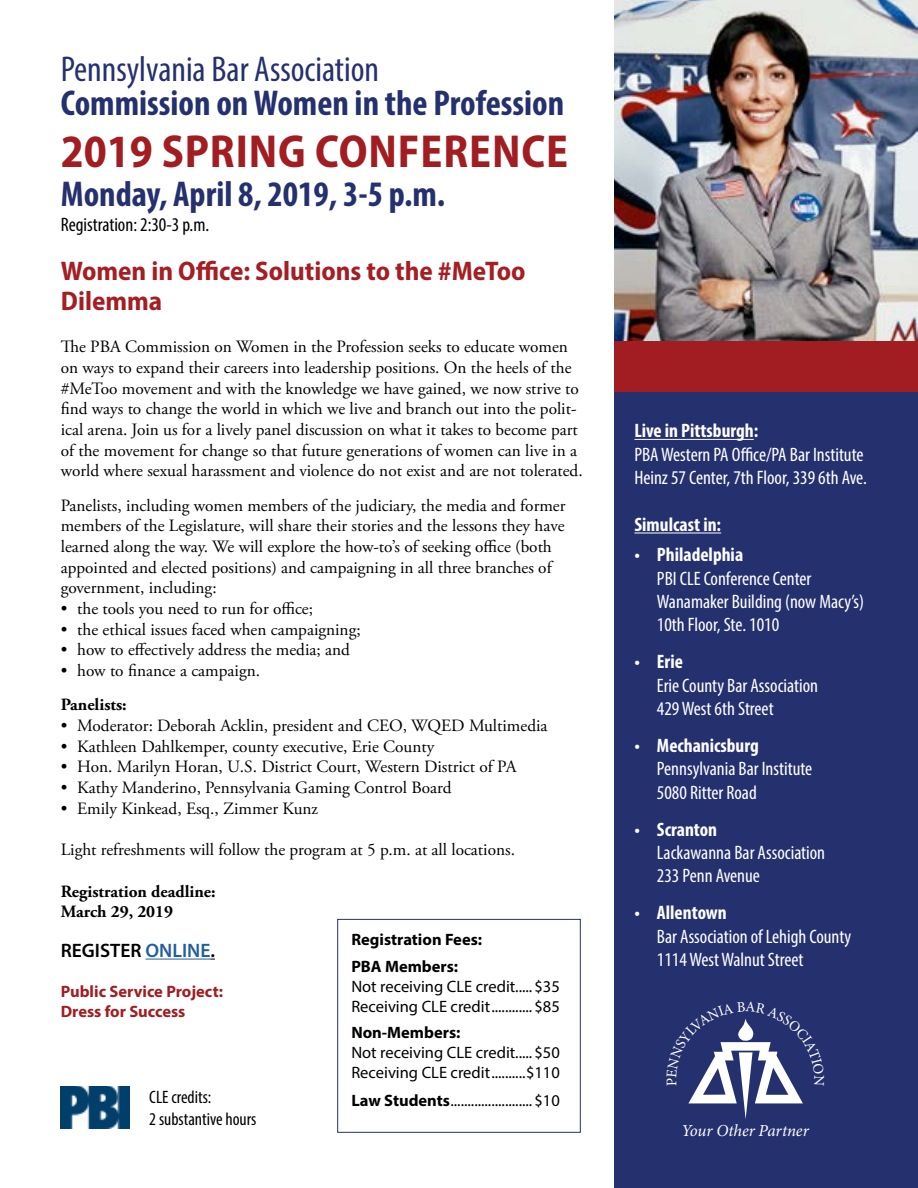
<style>
.page{position:relative;width:918px;height:1188px;background:#fff}
.page>*{position:absolute;margin:0;border:0;box-sizing:border-box;transform-origin:0 0}
.t1{font:700 semi-condensed 46.5px "Myriad Pro";letter-spacing:.02em;color:#a11d21;scale:.96 1}
.t2{font:700 condensed 36px "Myriad Pro";color:#25316f}
.t3{font:condensed 36px "Myriad Pro";color:#25316f}
.t4{font:700 semi-condensed 27px/30px "Myriad Pro";color:#a51e23}
.t5{font:condensed 19.5px/23.4px "Myriad Pro";color:#fff}
.t6{font:700 condensed 19.5px "Myriad Pro";color:#fff}
.t7{font:condensed 19.5px "Myriad Pro";color:#000}
.t8{font:600 19.5px "Myriad Pro";color:#000}
.t9{font:condensed 18px/21.6px "Myriad Pro";color:#000}
.t10{font:17.25px/20.7px "Adobe Garamond Pro";color:#000}
.t11{font:700 17.25px/20.7px "Adobe Garamond Pro";color:#000}
.t12{font:italic 16.8px "Minion Pro";letter-spacing:-.005em;color:#fff}
.t13{font:16.5px/19.8px "Myriad Pro";color:#000}
.t14{font:700 16.5px/26.5px "Myriad Pro";color:#000}
.t15{font:700 16.5px/19.8px "Myriad Pro";color:#a11d21}
.s1{color:#215e9e}
.s2{font-weight:700}
</style>
<div class="page">
<div style="left:614px;top:372px;width:303px;height:816px;background:#25316f"></div>
<hr style="left:146px;top:959px;width:64px;height:1px;background:#215e9e">
<img style="left:614px;top:0;width:303px;height:341px">
<hr style="left:634px;top:439px;width:120px;height:1px;background:#fff">
<hr style="left:634px;top:533px;width:87px;height:1px;background:#fff">
<div style="left:614px;top:341px;width:304px;height:51px;background:#a11d21"></div>
<img style="left:61px;top:1086px;width:68px;height:42px">
<svg style="left:688px;top:1019px;width:115px;height:100px"></svg>
<h2 class="t3" style="left:61px;top:47px;width:320px">Pennsylvania Bar Association</h2>
<h2 class="t2" style="left:61px;top:81px;width:505px">Commission on Women in the Profession</h2>
<h1 class="t1" style="left:61px;top:121px;width:530px">2019 SPRING CONFERENCE</h1>
<h2 class="t2" style="left:61px;top:171px;width:386px">Monday, April 8, 2019, 3-5 p.m.</h2>
<p class="t7" style="left:61px;top:213px;width:150px">Registration: 2:30-3 p.m.</p>
<h3 class="t4" style="left:61px;top:256px;width:466px">Women in Office: Solutions to the #MeToo<br>Dilemma</h3>
<p class="t10" style="left:61px;top:337px;width:523px">The PBA Commission on Women in the Profession seeks to educate women on ways to expand their careers into leadership positions. On the heels of the #MeToo movement and with the knowledge we have gained, we now strive to find ways to change the world in which we live and branch out into the polit&shy;ical arena. Join us for a lively panel discussion on what it takes to become part of the movement for change so that future generations of women can live in a world where sexual harassment and violence do not exist and are not tolerated.</p>
<p class="t10" style="left:61px;top:495px;width:506px">Panelists, including women members of the judiciary, the media and former members of the Legislature, will share their stories and the lessons they have learned along the way. We will explore the how-to’s of seeking office (both appointed and elected positions) and campaigning in all three branches of government, including:</p>
<p class="t10" style="left:61px;top:599px;width:254px">• the tools you need to run for office;</p>
<p class="t10" style="left:61px;top:620px;width:301px">• the ethical issues faced when campaigning;</p>
<p class="t10" style="left:61px;top:640px;width:291px">• how to effectively address the media; and</p>
<p class="t10" style="left:61px;top:661px;width:201px">• how to finance a campaign.</p>
<p class="t11" style="left:61px;top:695px;width:68px">Panelists:</p>
<p class="t10" style="left:61px;top:716px;width:488px">• Moderator: Deborah Acklin, president and CEO, WQED Multimedia</p>
<p class="t10" style="left:61px;top:737px;width:375px">• Kathleen Dahlkemper, county executive, Erie County</p>
<p class="t10" style="left:61px;top:757px;width:457px">• Hon. Marilyn Horan, U.S. District Court, Western District of PA</p>
<p class="t10" style="left:61px;top:778px;width:392px">• Kathy Manderino, Pennsylvania Gaming Control Board</p>
<p class="t10" style="left:61px;top:799px;width:259px">• Emily Kinkead, Esq., Zimmer Kunz</p>
<p class="t10" style="left:61px;top:840px;width:456px">Light refreshments will follow the program at 5 p.m. at all locations.</p>
<p class="t11" style="left:61px;top:881px;width:156px">Registration deadline:<br>March 29, 2019</p>
<p class="t8" style="left:61px;top:938px;width:156px">REGISTER <span class="s1">ONLINE</span>.</p>
<p class="t15" style="left:61px;top:981px;width:164px">Public Service Project:<br>Dress for Success</p>
<p class="t14" style="left:351px;top:926px;width:132px">Registration Fees:<br>PBA Members:</p>
<p class="t13" style="left:351px;top:976px;width:210px">Not receiving CLE credit.....$35<br>Receiving CLE credit............$85</p>
<p class="t14" style="left:351px;top:1019px;width:111px">Non-Members:</p>
<p class="t13" style="left:351px;top:1042px;width:210px">Not receiving CLE credit.....$50<br>Receiving CLE credit..........$110</p>
<p class="t13" style="left:351px;top:1090px;width:210px"><span class="s2">Law Students</span>........................$10</p>
<p class="t9" style="left:149px;top:1086px;width:109px">CLE credits:<br>2 substantive hours</p>
<p class="t6" style="left:634px;top:419px;width:125px">Live in Pittsburgh:</p>
<p class="t5" style="left:634px;top:442px;width:234px">PBA Western PA Office/PA Bar Institute<br>Heinz 57 Center, 7th Floor, 339 6th Ave.</p>
<p class="t6" style="left:634px;top:512px;width:88px">Simulcast in:</p>
<p class="t6" style="left:634px;top:543px;width:110px">• Philadelphia</p>
<p class="t5" style="left:657px;top:566px;width:209px">PBI CLE Conference Center<br>Wanamaker Building (now Macy’s)<br>10th Floor, Ste. 1010</p>
<p class="t6" style="left:634px;top:650px;width:50px">• Erie</p>
<p class="t5" style="left:657px;top:673px;width:163px">Erie County Bar Association<br>429 West 6th Street</p>
<p class="t6" style="left:634px;top:733px;width:126px">• Mechanicsburg</p>
<p class="t5" style="left:657px;top:757px;width:157px">Pennsylvania Bar Institute<br>5080 Ritter Road</p>
<p class="t6" style="left:634px;top:817px;width:84px">• Scranton</p>
<p class="t5" style="left:657px;top:841px;width:170px">Lackawanna Bar Association<br>233 Penn Avenue</p>
<p class="t6" style="left:634px;top:901px;width:94px">• Allentown</p>
<p class="t5" style="left:657px;top:924px;width:196px">Bar Association of Lehigh County<br>1114 West Walnut Street</p>
<p class="t12" style="left:681px;top:1119px;width:129px">Your Other Partner</p>
</div>
